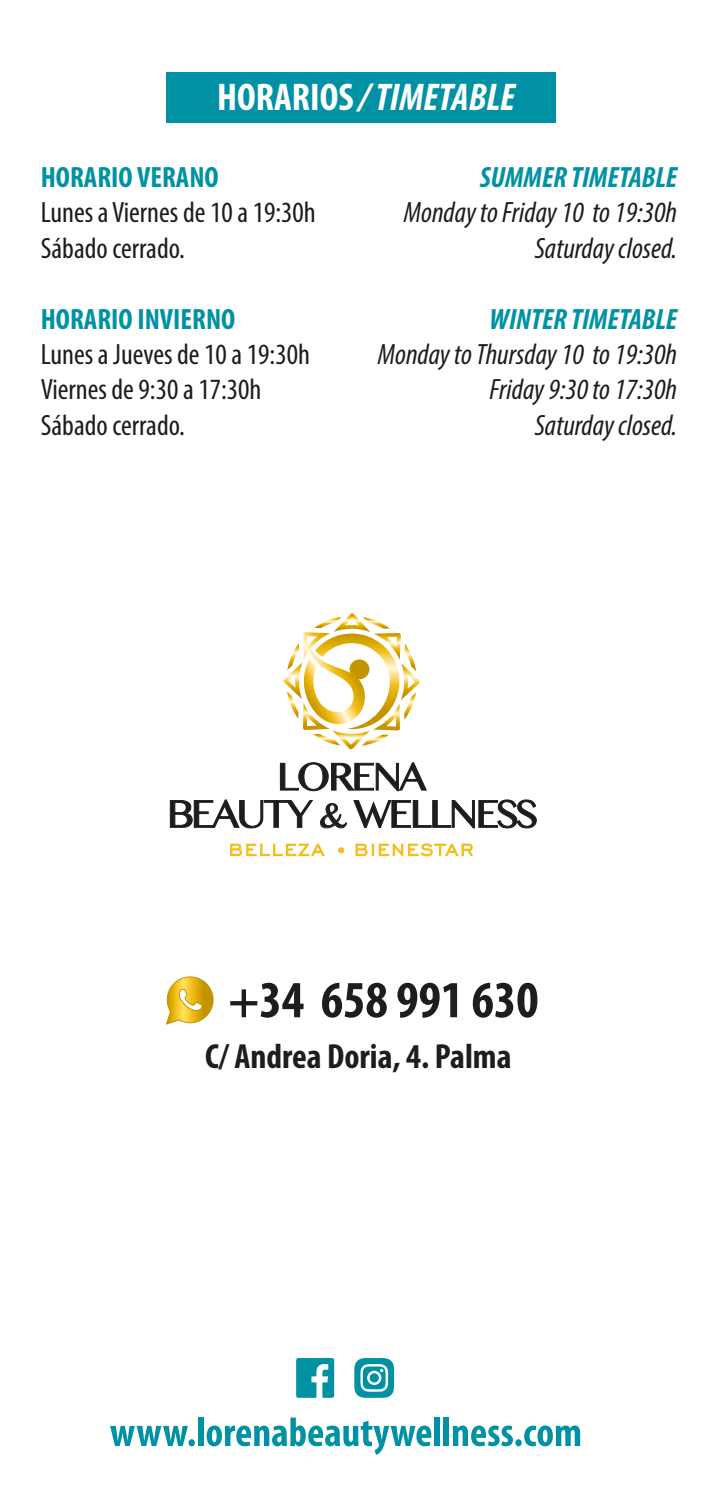
<style>
.page{position:relative;width:709px;height:1503px;background:#fff}
.page>*{position:absolute;margin:0;border:0;box-sizing:border-box;transform-origin:0 0}
.t1{font:56.25px "Sinhala MN";letter-spacing:-.04em;color:#1d1d1b}
.t2{font:700 condensed 52.5px "Myriad Pro";color:#1d1d1b}
.t3{font:italic 700 condensed 38.75px "Myriad Pro";color:#fff}
.t4{font:700 condensed 35px "Myriad Pro";color:#1d1d1b}
.t5{font:italic condensed 29.5px/35.2px "Myriad Pro";color:#1d1d1b;text-align:right}
.t6{font:condensed 29.5px/35.2px "Myriad Pro";color:#1d1d1b}
.t7{font:italic 700 condensed 29.5px "Myriad Pro";color:#0092a4}
.t8{font:700 condensed 29.5px "Myriad Pro";color:#0092a4}
.s1{font-style:normal}
.s2{font-size:48.75px}
</style>
<div class="page">
<svg style="left:110px;top:1425px;width:78px;height:20px"></svg>
<div style="left:188px;top:1439px;width:7px;height:7px;background:#0092a4;border-radius:50%"></div>
<div style="left:198px;top:1417px;width:5px;height:28px;background:#0092a4"></div>
<svg style="left:207px;top:1417px;width:224px;height:37px"></svg>
<div style="left:434px;top:1417px;width:6px;height:28px;background:#0092a4"></div>
<div style="left:443px;top:1417px;width:6px;height:28px;background:#0092a4"></div>
<svg style="left:453px;top:1425px;width:60px;height:21px"></svg>
<div style="left:515px;top:1439px;width:6px;height:7px;background:#0092a4;border-radius:50%"></div>
<svg style="left:524px;top:1425px;width:56px;height:21px"></svg>
<svg style="left:296px;top:1358px;width:38px;height:39px"></svg>
<svg style="left:354px;top:1358px;width:40px;height:39px"></svg>
<svg style="left:166px;top:976px;width:47px;height:48px"></svg>
<svg style="left:283px;top:613px;width:137px;height:136px"></svg>
<svg style="left:170px;top:799px;width:143px;height:29px"></svg>
<svg style="left:320px;top:803px;width:27px;height:25px"></svg>
<svg style="left:353px;top:799px;width:184px;height:29px"></svg>
<svg style="left:280px;top:762px;width:147px;height:29px"></svg>
<svg style="left:230px;top:843px;width:95px;height:13px"></svg>
<svg style="left:355px;top:843px;width:118px;height:13px"></svg>
<svg style="left:338px;top:847px;width:6px;height:6px"></svg>
<div style="left:166px;top:72px;width:389px;height:51px;background:#0092a4"></div>
<h3 class="t3" style="left:217px;top:73px;width:299px"><span class="s1">HORARIOS</span> / TIMETABLE</h3>
<p class="t8" style="left:41px;top:159px;width:179px">HORARIO VERANO</p>
<p class="t6" style="left:41px;top:195px;width:277px">Lunes a Viernes de 10 a 19:30h<br>Sábado cerrado.</p>
<p class="t8" style="left:41px;top:300px;width:196px">HORARIO INVIERNO</p>
<p class="t6" style="left:41px;top:336px;width:271px">Lunes a Jueves de 10 a 19:30h<br>Viernes de 9:30 a 17:30h<br>Sábado cerrado.</p>
<p class="t7" style="left:480px;top:159px;width:199px">SUMMER TIMETABLE</p>
<p class="t5" style="left:404px;top:195px;width:275px">Monday to Friday 10 to 19:30h<br>Saturday closed.</p>
<p class="t7" style="left:489px;top:300px;width:189px">WINTER TIMETABLE</p>
<p class="t5" style="left:378px;top:336px;width:301px">Monday to Thursday 10 to 19:30h<br>Friday 9:30 to 17:30h<br>Saturday closed.</p>
<h1 class="t1" style="left:277px;top:750px;width:151px">LORENA</h1>
<h1 class="t1" style="left:167px;top:788px;width:372px">BEAUTY <span class="s2">&amp;</span> WELLNESS</h1>
<h2 class="t2" style="left:228px;top:967px;width:312px">+34 658 991 630</h2>
<p class="t4" style="left:205px;top:1034px;width:308px">C/ Andrea Doria, 4. Palma</p>
</div>
